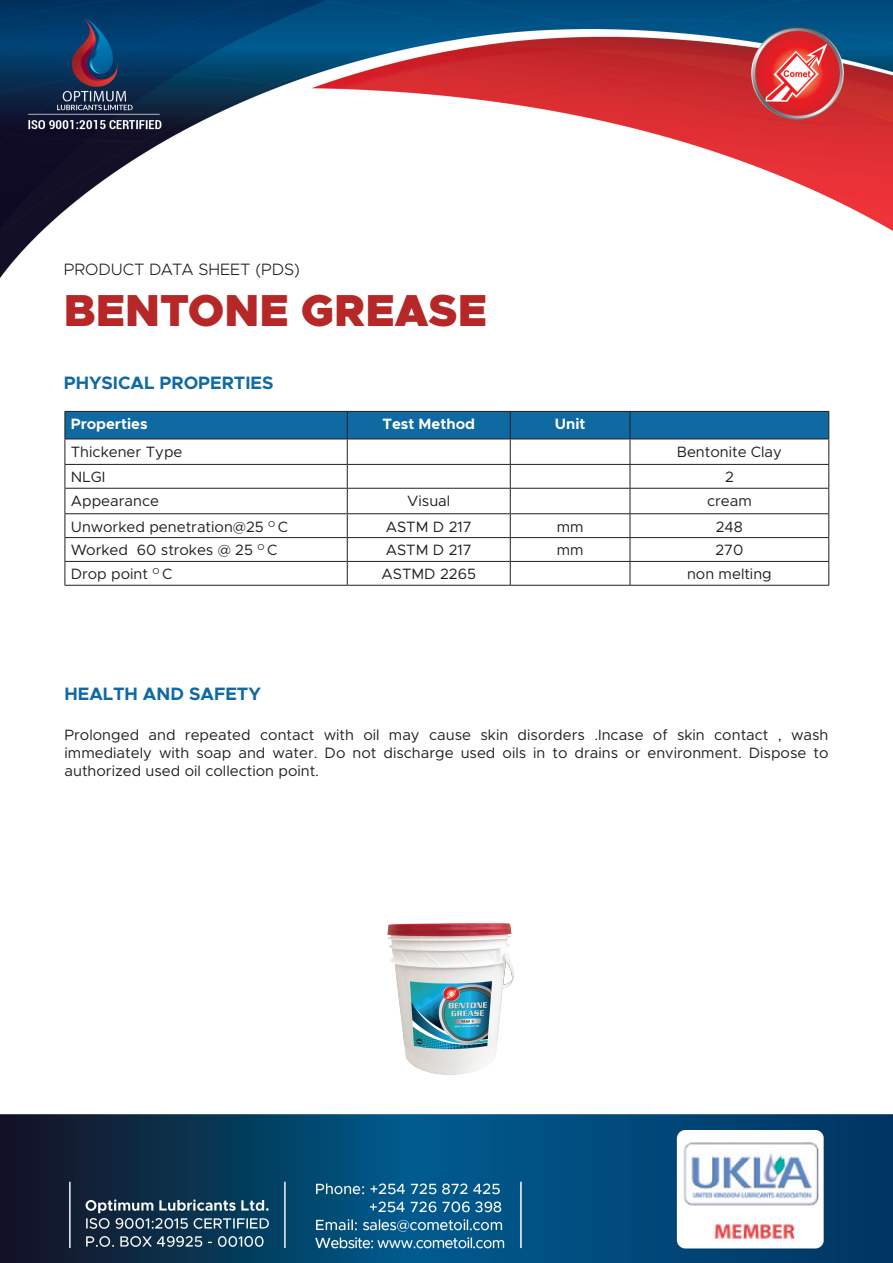
<style>
.page{position:relative;width:893px;height:1263px;background:#fff}
.page>*{position:absolute;margin:0;border:0;box-sizing:border-box;transform-origin:0 0}
.t1{font:900 45px "Metropolis";color:#b62827}
.t2{font:700 18px "Metropolis";color:#106aa2}
.t3{font:300 16.5px "Metropolis";color:#231f20}
.t4{font:15px/17.9px "Metropolis";color:#231f20;text-align:justify}
.t5{font:700 15px "Metropolis";color:#fff}
</style>
<div class="page">
<img style="left:0;top:0;width:893px;height:1263px">
<svg style="left:65px;top:411px;width:764px;height:174px"></svg>
<hr style="left:65px;top:585px;width:282px;height:1px;background:#231f20">
<hr style="left:347px;top:585px;width:163px;height:1px;background:#231f20">
<hr style="left:510px;top:585px;width:120px;height:1px;background:#231f20">
<hr style="left:630px;top:585px;width:199px;height:1px;background:#231f20">
<img style="left:368px;top:913px;width:166px;height:165px">
<p class="t3" style="left:64px;top:259px;width:238px">PRODUCT DATA SHEET (PDS)</p>
<h1 class="t1" style="left:64px;top:281px;width:425px">BENTONE GREASE</h1>
<p class="t2" style="left:64px;top:371px;width:211px">PHYSICAL PROPERTIES</p>
<p class="t5" style="left:71px;top:415px;width:78px">Properties</p>
<p class="t5" style="left:382px;top:415px;width:94px">Test Method</p>
<p class="t5" style="left:555px;top:415px;width:32px">Unit</p>
<p class="t4" style="left:71px;top:443px;width:113px">Thickener Type</p>
<p class="t4" style="left:677px;top:443px;width:107px">Bentonite Clay</p>
<p class="t4" style="left:71px;top:468px;width:36px">NLGI</p>
<p class="t4" style="left:725px;top:468px;width:10px">2</p>
<p class="t4" style="left:71px;top:492px;width:90px">Appearance</p>
<p class="t4" style="left:407px;top:492px;width:45px">Visual</p>
<p class="t4" style="left:707px;top:492px;width:46px">cream</p>
<p class="t4" style="left:71px;top:517px;width:219px">Unworked penetration@25 <sup>O</sup> C</p>
<p class="t4" style="left:386px;top:517px;width:88px">ASTM D 217</p>
<p class="t4" style="left:557px;top:517px;width:28px">mm</p>
<p class="t4" style="left:716px;top:517px;width:29px">248</p>
<p class="t4" style="left:71px;top:541px;width:208px">Worked 60 strokes @ 25 <sup>O</sup> C</p>
<p class="t4" style="left:386px;top:541px;width:88px">ASTM D 217</p>
<p class="t4" style="left:557px;top:541px;width:28px">mm</p>
<p class="t4" style="left:715px;top:541px;width:30px">270</p>
<p class="t4" style="left:71px;top:565px;width:103px">Drop point <sup>O</sup> C</p>
<p class="t4" style="left:381px;top:565px;width:96px">ASTMD 2265</p>
<p class="t4" style="left:687px;top:565px;width:86px">non melting</p>
<p class="t2" style="left:65px;top:683px;width:198px">HEALTH AND SAFETY</p>
<p class="t4" style="left:65px;top:726px;width:765px">Prolonged and repeated contact with oil may cause skin disorders .Incase of skin contact , wash immediately with soap and water. Do not discharge used oils in to drains or environment. Dispose to authorized used oil collection point.</p>
</div>
